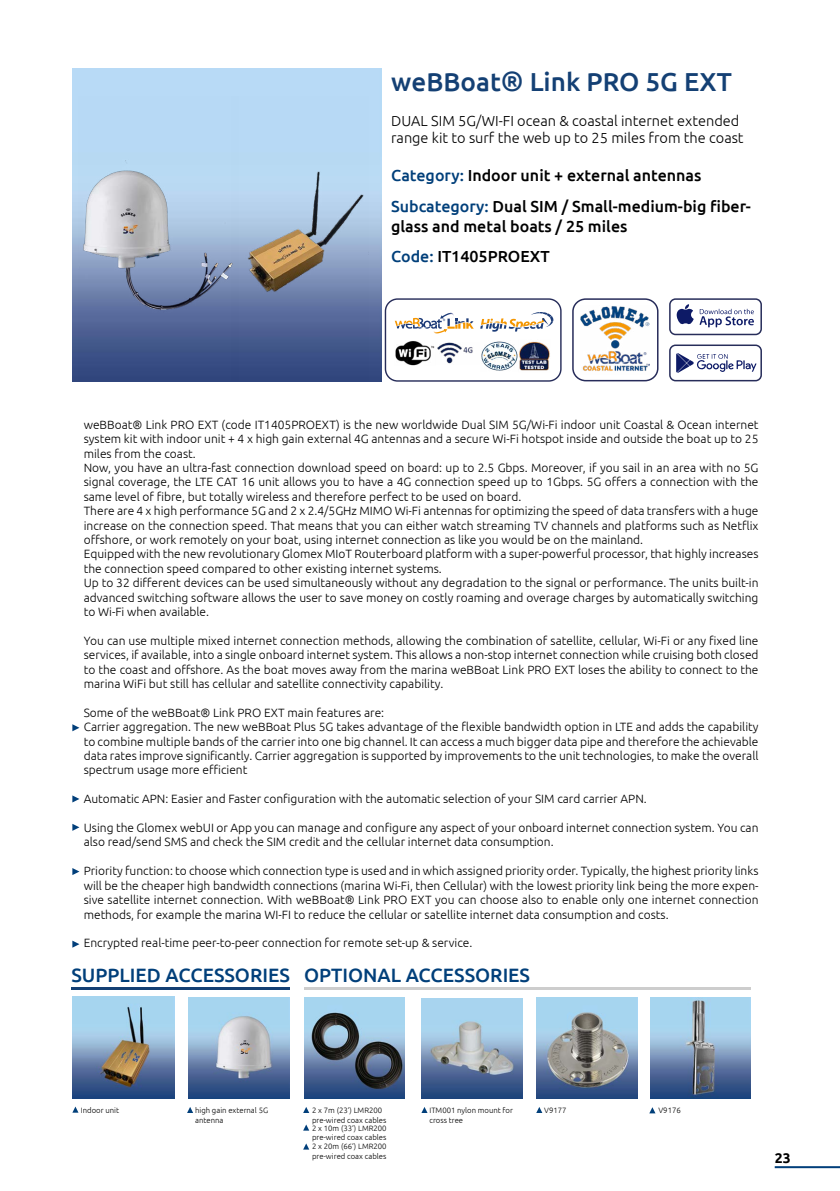
<style>
.page{position:relative;width:840px;height:1191px;background:#fff}
.page>*{position:absolute;margin:0;border:0;box-sizing:border-box;transform-origin:0 0}
.t1{font:500 26px "Ubuntu";color:#144074}
.t2{font:500 19.4px "Ubuntu";color:#013f7a}
.t3{font:500 16px/30.8px "Ubuntu";color:#000}
.t4{font:300 14.6px/17.4px "Ubuntu";color:#000}
.t5{font:700 14px "Ubuntu";color:#000}
.t6{font:300 12px/14.4px "Ubuntu";color:#000}
.t7{font:300 7.8px/9.2px "Ubuntu";color:#000}
.s1{font-size:28px}
.s2{color:#013f7a}
</style>
<div class="page">
<hr style="left:774px;top:1166px;width:65px;height:2px;background:#013f7a">
<svg style="left:187px;top:1107px;width:6px;height:6px"></svg>
<svg style="left:72px;top:1106px;width:6px;height:6px"></svg>
<svg style="left:536px;top:1107px;width:6px;height:6px"></svg>
<svg style="left:303px;top:1107px;width:6px;height:6px"></svg>
<svg style="left:303px;top:1124px;width:6px;height:6px"></svg>
<svg style="left:303px;top:1143px;width:6px;height:6px"></svg>
<svg style="left:421px;top:1107px;width:6px;height:6px"></svg>
<svg style="left:649px;top:1107px;width:6px;height:6px"></svg>
<img style="left:72px;top:68px;width:309px;height:314px">
<img style="left:78px;top:96px;width:154px;height:285px">
<img style="left:232px;top:96px;width:136px;height:285px">
<img style="left:304px;top:997px;width:101px;height:101px">
<img style="left:188px;top:997px;width:101px;height:101px">
<img style="left:72px;top:996px;width:102px;height:102px">
<img style="left:421px;top:998px;width:101px;height:100px">
<img style="left:536px;top:997px;width:101px;height:101px">
<img style="left:650px;top:997px;width:100px;height:101px">
<hr style="left:71px;top:987px;width:218px;height:3px;background:#144074">
<hr style="left:304px;top:987px;width:446px;height:3px;background:#000">
<img style="left:395px;top:341px;width:40px;height:25px">
<img style="left:437px;top:343px;width:36px;height:21px">
<img style="left:481px;top:341px;width:36px;height:30px">
<img style="left:517px;top:341px;width:33px;height:30px">
<div style="left:384px;top:298px;width:177px;height:84px;border:1px solid #272d5a;border-radius:12px"></div>
<svg style="left:394px;top:313px;width:79px;height:21px"></svg>
<svg style="left:480px;top:312px;width:73px;height:20px"></svg>
<div style="left:572px;top:298px;width:86px;height:83px;border:2px solid #272c5a;border-radius:13px"></div>
<img style="left:580px;top:306px;width:69px;height:65px">
<svg style="left:676px;top:304px;width:17px;height:20px"></svg>
<svg style="left:699px;top:309px;width:54px;height:18px"></svg>
<div style="left:668px;top:298px;width:93px;height:37px;border:2px solid #272d5a;border-radius:6px"></div>
<svg style="left:676px;top:353px;width:80px;height:20px"></svg>
<div style="left:668px;top:344px;width:93px;height:37px;border:2px solid #272d5a;border-radius:6px"></div>
<svg style="left:72px;top:724px;width:7px;height:7px"></svg>
<svg style="left:72px;top:795px;width:7px;height:7px"></svg>
<svg style="left:72px;top:823px;width:7px;height:8px"></svg>
<svg style="left:72px;top:868px;width:7px;height:7px"></svg>
<svg style="left:72px;top:940px;width:7px;height:7px"></svg>
<h1 class="t1" style="left:391px;top:65px;width:342px">weBBoat<span class="s1">®</span> Link PRO 5G EXT</h1>
<p class="t4" style="left:391px;top:111px;width:354px">DUAL SIM 5G/WI-FI ocean &amp; coastal internet extended range kit to surf the web up to 25 miles from the coast</p>
<h3 class="t3" style="left:391px;top:160px;width:361px"><span class="s2">Category:</span> Indoor unit + external antennas<br><span class="s2">Subcategory:</span> Dual SIM / Small-medium-big fiber-</h3>
<h3 class="t3" style="left:391px;top:210px;width:238px">glass and metal boats / 25 miles<br><span class="s2">Code:</span> IT1405PROEXT</h3>
<p class="t6" style="left:84px;top:417px;width:676px">weBBoat® Link PRO EXT (code IT1405PROEXT) is the new worldwide Dual SIM 5G/Wi-Fi indoor unit Coastal &amp; Ocean internet system kit with indoor unit + 4 x high gain external 4G antennas and a secure Wi-Fi hotspot inside and outside the boat up to 25 miles from the coast.<br>Now, you have an ultra-fast connection download speed on board: up to 2.5 Gbps. Moreover, if you sail in an area with no 5G signal coverage, the LTE CAT 16 unit allows you to have a 4G connection speed up to 1Gbps. 5G offers a connection with the same level of fibre, but totally wireless and therefore perfect to be used on board.<br>There are 4 x high performance 5G and 2 x 2.4/5GHz MIMO Wi-Fi antennas for optimizing the speed of data transfers with a huge increase on the connection speed. That means that you can either watch streaming TV channels and platforms such as Netflix offshore, or work remotely on your boat, using internet connection as like you would be on the mainland.<br>Equipped with the new revolutionary Glomex MIoT Routerboard platform with a super-powerful processor, that highly increases the connection speed compared to other existing internet systems.<br>Up to 32 different devices can be used simultaneously without any degradation to the signal or performance. The units built-in advanced switching software allows the user to save money on costly roaming and overage charges by automatically switching to Wi-Fi when available.</p>
<p class="t6" style="left:84px;top:633px;width:676px;text-align:justify">You can use multiple mixed internet connection methods, allowing the combination of satellite, cellular, Wi-Fi or any fixed line services, if available, into a single onboard internet system. This allows a non-stop internet connection while cruising both closed to the coast and offshore. As the boat moves away from the marina weBBoat Link PRO EXT loses the ability to connect to the marina WiFi but still has cellular and satellite connectivity capability.</p>
<p class="t6" style="left:84px;top:705px;width:676px">Some of the weBBoat® Link PRO EXT main features are:<br>Carrier aggregation. The new weBBoat Plus 5G takes advantage of the flexible bandwidth option in LTE and adds the capability to combine multiple bands of the carrier into one big channel. It can access a much bigger data pipe and therefore the achievable data rates improve significantly. Carrier aggregation is supported by improvements to the unit technologies, to make the overall spectrum usage more efficient</p>
<p class="t6" style="left:84px;top:791px;width:564px">Automatic APN: Easier and Faster configuration with the automatic selection of your SIM card carrier APN.</p>
<p class="t6" style="left:84px;top:820px;width:676px">Using the Glomex webUI or App you can manage and configure any aspect of your onboard internet connection system. You can also read/send SMS and check the SIM credit and the cellular internet data consumption.</p>
<p class="t6" style="left:84px;top:863px;width:676px;text-align:justify">Priority function: to choose which connection type is used and in which assigned priority order. Typically, the highest priority links will be the cheaper high bandwidth connections (marina Wi-Fi, then Cellular) with the lowest priority link being the more expen&shy;sive satellite internet connection. With weBBoat® Link PRO EXT you can choose also to enable only one internet connection methods, for example the marina WI-FI to reduce the cellular or satellite internet data consumption and costs.</p>
<p class="t6" style="left:84px;top:935px;width:390px">Encrypted real-time peer-to-peer connection for remote set-up &amp; service.</p>
<h2 class="t2" style="left:71px;top:962px;width:460px">SUPPLIED ACCESSORIES OPTIONAL ACCESSORIES</h2>
<p class="t7" style="left:81px;top:1105px;width:40px">Indoor unit</p>
<p class="t7" style="left:195px;top:1105px;width:74px">high gain external 5G antenna</p>
<p class="t7" style="left:312px;top:1105px;width:76px">2 x 7m (23’) LMR200 pre-wired coax cables</p>
<p class="t7" style="left:312px;top:1122px;width:76px;text-align:justify">2 x 10m (33’) LMR200 pre-wired coax cables 2 x 20m (66’) LMR200 pre-wired coax cables</p>
<p class="t7" style="left:429px;top:1105px;width:85px">ITM001 nylon mount for cross tree</p>
<p class="t7" style="left:544px;top:1105px;width:24px">V9177</p>
<p class="t7" style="left:658px;top:1105px;width:24px">V9176</p>
<p class="t5" style="left:774px;top:1149px;width:17px">23</p>
</div>
